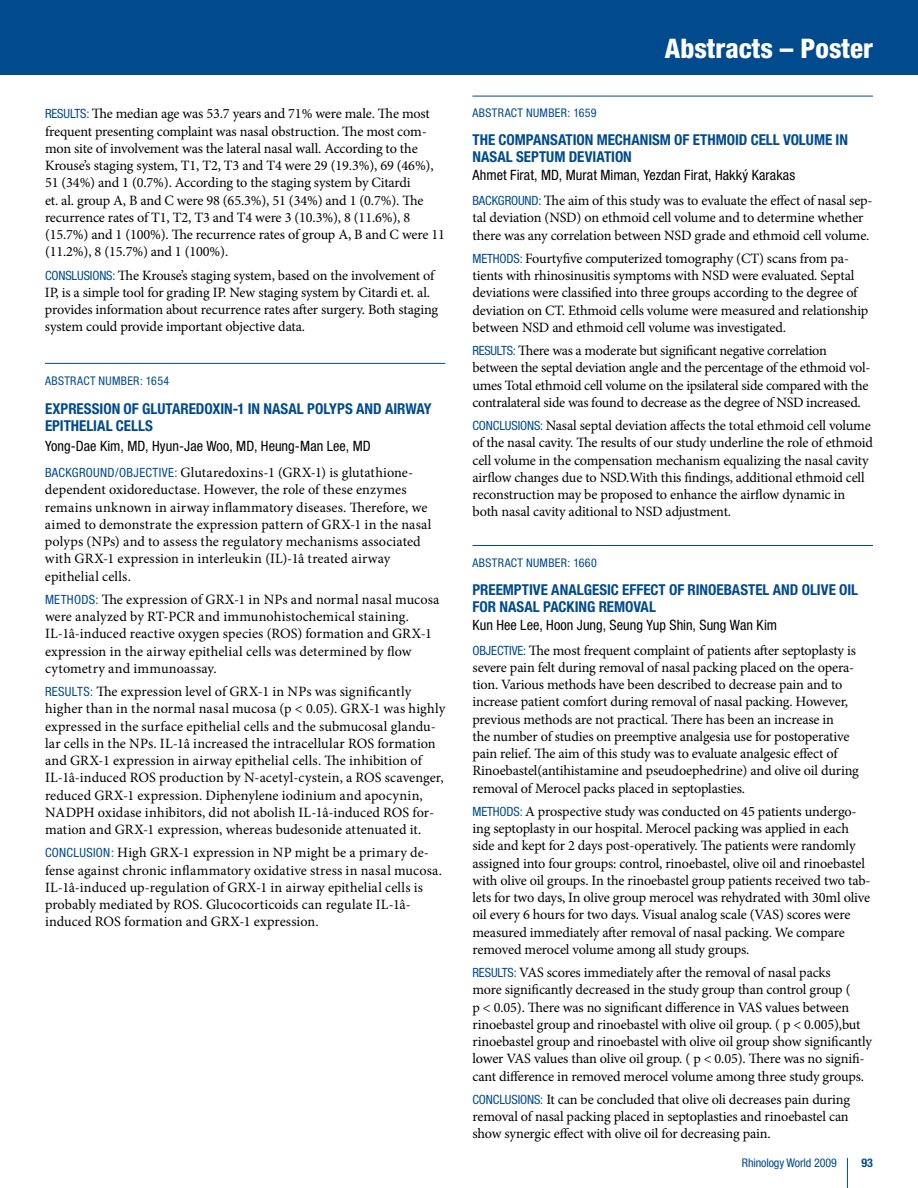
<style>
.page{position:relative;width:918px;height:1188px;background:#fff}
.page>*{position:absolute;margin:0;border:0;box-sizing:border-box;transform-origin:0 0}
.t1{font:800 condensed 27px "Helvetica Neue";color:#fff}
.t2{font:700 condensed 15px/17.2px "Helvetica Neue";color:#004b8d}
.t3{font:14.25px/17.2px "Minion Pro";letter-spacing:-.01em;color:#000}
.t4{font:14.25px/17.2px "Minion Pro";letter-spacing:.01em;color:#000}
.t5{font:condensed 14.25px "Helvetica Neue";letter-spacing:.005em;color:#000}
.t6{font:condensed 12.75px "Helvetica Neue";letter-spacing:-.01em;color:#004b8d}
.t7{font:condensed 12px "Helvetica Neue";letter-spacing:-.01em;color:#004b8d}
.t8{font:700 condensed 12px "Helvetica Neue";color:#004b8d}
.s1{font-family:"Helvetica Neue";font-stretch:condensed;font-size:12.75px;color:#004b8d}
</style>
<div class="page">
<div style="left:0;top:0;width:918px;height:75px;background:#004b8d"></div>
<hr style="left:45px;top:363px;width:401px;height:1px;background:#004b8d">
<hr style="left:472px;top:96px;width:401px;height:1px;background:#004b8d">
<hr style="left:472px;top:545px;width:401px;height:1px;background:#004b8d">
<hr style="left:847px;top:1158px;width:1px;height:30px;background:#004b8d">
<p class="t3" style="left:45px;top:105px;width:401px;text-indent:41px"><span class="s1">:</span> The median age was 53.7 years and 71% were male. The most frequent presenting complaint was nasal obstruction. The most com&shy;mon site of involvement was the lateral nasal wall. According to the Krouse’s staging system, T1, T2, T3 and T4 were 29 (19.3%), 69 (46%), 51 (34%) and 1 (0.7%). According to the staging system by Citardi<br>et. al. group A, B and C were 98 (65.3%), 51 (34%) and 1 (0.7%). The recurrence rates of T1, T2, T3 and T4 were 3 (10.3%), 8 (11.6%), 8 (15.7%) and 1 (100%). The recurrence rates of group A, B and C were 11 (11.2%), 8 (15.7%) and 1 (100%).</p>
<p class="t6" style="left:45px;top:268px;width:14px">CONSLUSIONS</p>
<p class="t6" style="left:45px;top:106px;width:14px">RESULTS</p>
<p class="t3" style="left:45px;top:267px;width:395px;text-indent:68px"><span class="s1">:</span> The Krouse’s staging system, based on the involvement of IP, is a simple tool for grading IP. New staging system by Citardi et. al. provides information about recurrence rates after surgery. Both staging system could provide important objective data.</p>
<p class="t7" style="left:45px;top:374px;width:14px">ABSTRACT</p>
<p class="t7" style="left:99px;top:374px;width:15px">NUMBER</p>
<p class="t7" style="left:140px;top:374px;width:31px">: 1654</p>
<p class="t2" style="left:45px;top:400px;width:388px">EXPRESSION OF GLUTAREDOXIN-1 IN NASAL POLYPS AND AIRWAY<br>EPITHELIAL CELLS</p>
<p class="t5" style="left:45px;top:437px;width:327px">YONG-DAE KIM, MD, HYUN-JAE WOO, MD, HEUNG-MAN LEE, MD</p>
<p class="t6" style="left:45px;top:465px;width:15px">BACKGROUND</p>
<p class="t6" style="left:115px;top:465px;width:19px">/OBJECTIVE</p>
<p class="t4" style="left:45px;top:464px;width:388px;text-indent:130px"><span class="s1">:</span> Glutaredoxins-1 (GRX-1) is glutathione&shy;dependent oxidoreductase. However, the role of these enzymes remains unknown in airway inflammatory diseases. Therefore, we aimed to demonstrate the expression pattern of GRX-1 in the nasal polyps (NPs) and to assess the regulatory mechanisms associated with GRX-1 expression in interleukin (IL)-1â treated airway epithelial cells.</p>
<p class="t6" style="left:45px;top:592px;width:17px">METHODS</p>
<p class="t4" style="left:45px;top:591px;width:396px;text-indent:51px"><span class="s1">:</span> The expression of GRX-1 in NPs and normal nasal mucosa were analyzed by RT-PCR and immunohistochemical staining.<br>IL-1â-induced reactive oxygen species (ROS) formation and GRX-1 expression in the airway epithelial cells was determined by flow cytometry and immunoassay.</p>
<p class="t6" style="left:45px;top:684px;width:15px">RESULTS</p>
<p class="t3" style="left:45px;top:683px;width:402px;text-indent:45px"><span class="s1">:</span> The expression level of GRX-1 in NPs was significantly higher than in the normal nasal mucosa (p &lt; 0.05). GRX-1 was highly expressed in the surface epithelial cells and the submucosal glandu&shy;lar cells in the NPs. IL-1â increased the intracellular ROS formation and GRX-1 expression in airway epithelial cells. The inhibition of IL-1â-induced ROS production by N-acetyl-cystein, a ROS scavenger, reduced GRX-1 expression. Diphenylene iodinium and apocynin, NADPH oxidase inhibitors, did not abolish IL-1â-induced ROS for&shy;mation and GRX-1 expression, whereas budesonide attenuated it.</p>
<p class="t6" style="left:45px;top:845px;width:15px">CONCLUSION</p>
<p class="t4" style="left:45px;top:844px;width:398px;text-indent:66px"><span class="s1">:</span> High GRX-1 expression in NP might be a primary de&shy;fense against chronic inflammatory oxidative stress in nasal mucosa.<br>IL-1â-induced up-regulation of GRX-1 in airway epithelial cells is probably mediated by ROS. Glucocorticoids can regulate IL-1â&shy;induced ROS formation and GRX-1 expression.</p>
<h1 class="t1" style="left:665px;top:32px;width:210px">Abstracts – Poster</h1>
<p class="t7" style="left:472px;top:106px;width:14px">ABSTRACT</p>
<p class="t7" style="left:526px;top:106px;width:15px">NUMBER</p>
<p class="t7" style="left:568px;top:106px;width:31px">: 1659</p>
<p class="t2" style="left:472px;top:131px;width:377px">THE COMPANSATION MECHANISM OF ETHMOID CELL VOLUME IN<br>NASAL SEPTUM DEVIATION</p>
<p class="t5" style="left:472px;top:167px;width:324px">AHMET FIRAT, MD, MURAT MIMAN, YEZDAN FIRAT, HAKKÝ KARAKAS</p>
<p class="t6" style="left:472px;top:193px;width:15px">BACKGROUND</p>
<p class="t3" style="left:473px;top:192px;width:402px;text-indent:66px"><span class="s1">:</span> The aim of this study was to evaluate the effect of nasal sep&shy;tal deviation (NSD) on ethmoid cell volume and to determine whether there was any correlation between NSD grade and ethmoid cell volume.</p>
<p class="t6" style="left:472px;top:251px;width:17px">METHODS</p>
<p class="t3" style="left:473px;top:250px;width:397px;text-indent:47px"><span class="s1">:</span> Fourtyfive computerized tomography (CT) scans from pa&shy;tients with rhinosinusitis symptoms with NSD were evaluated. Septal deviations were classified into three groups according to the degree of deviation on CT. Ethmoid cells volume were measured and relationship between NSD and ethmoid cell volume was investigated.</p>
<p class="t6" style="left:472px;top:343px;width:13px">RESULTS</p>
<p class="t3" style="left:472px;top:342px;width:400px;text-indent:40px"><span class="s1">:</span> There was a moderate but significant negative correlation between the septal deviation angle and the percentage of the ethmoid vol&shy;umes Total ethmoid cell volume on the ipsilateral side compared with the contralateral side was found to decrease as the degree of NSD increased.</p>
<p class="t6" style="left:472px;top:418px;width:14px">CONCLUSIONS</p>
<p class="t3" style="left:472px;top:417px;width:402px;text-indent:68px"><span class="s1">:</span> Nasal septal deviation affects the total ethmoid cell volume of the nasal cavity. The results of our study underline the role of ethmoid cell volume in the compensation mechanism equalizing the nasal cavity airflow changes due to NSD.With this findings, additional ethmoid cell reconstruction may be proposed to enhance the airflow dynamic in both nasal cavity aditional to NSD adjustment.</p>
<p class="t7" style="left:472px;top:556px;width:14px">ABSTRACT</p>
<p class="t7" style="left:526px;top:556px;width:15px">NUMBER</p>
<p class="t7" style="left:568px;top:556px;width:31px">: 1660</p>
<p class="t2" style="left:472px;top:580px;width:387px">PREEMPTIVE ANALGESIC EFFECT OF RINOEBASTEL AND OLIVE OIL<br>FOR NASAL PACKING REMOVAL</p>
<p class="t5" style="left:472px;top:617px;width:306px">KUN HEE LEE, HOON JUNG, SEUNG YUP SHIN, SUNG WAN KIM</p>
<p class="t6" style="left:472px;top:643px;width:14px">OBJECTIVE</p>
<p class="t3" style="left:473px;top:641px;width:388px;text-indent:51px"><span class="s1">:</span> The most frequent complaint of patients after septoplasty is severe pain felt during removal of nasal packing placed on the opera&shy;tion. Various methods have been described to decrease pain and to increase patient comfort during removal of nasal packing. However, previous methods are not practical. There has been an increase in<br>the number of studies on preemptive analgesia use for postoperative pain relief. The aim of this study was to evaluate analgesic effect of Rinoebastel(antihistamine and pseudoephedrine) and olive oil during removal of Merocel packs placed in septoplasties.</p>
<p class="t6" style="left:472px;top:804px;width:17px">METHODS</p>
<p class="t3" style="left:473px;top:803px;width:400px;text-indent:47px"><span class="s1">:</span> A prospective study was conducted on 45 patients undergo&shy;ing septoplasty in our hospital. Merocel packing was applied in each side and kept for 2 days post-operatively. The patients were randomly assigned into four groups: control, rinoebastel, olive oil and rinoebastel with olive oil groups. In the rinoebastel group patients received two tab&shy;lets for two days, In olive group merocel was rehydrated with 30ml olive oil every 6 hours for two days. Visual analog scale (VAS) scores were measured immediately after removal of nasal packing. We compare removed merocel volume among all study groups.</p>
<p class="t6" style="left:472px;top:965px;width:14px">RESULTS</p>
<p class="t3" style="left:473px;top:964px;width:401px;text-indent:41px"><span class="s1">:</span> VAS scores immediately after the removal of nasal packs<br>more significantly decreased in the study group than control group (<br>p &lt; 0.05). There was no significant difference in VAS values between rinoebastel group and rinoebastel with olive oil group. ( p &lt; 0.005),but rinoebastel group and rinoebastel with olive oil group show significantly lower VAS values than olive oil group. ( p &lt; 0.05). There was no signifi&shy;cant difference in removed merocel volume among three study groups.</p>
<p class="t6" style="left:472px;top:1092px;width:14px">CONCLUSIONS</p>
<p class="t3" style="left:472px;top:1091px;width:379px;text-align:justify;text-indent:68px"><span class="s1">:</span> It can be concluded that olive oli decreases pain during removal of nasal packing placed in septoplasties and rinoebastel can show synergic effect with olive oil for decreasing pain.</p>
<p class="t7" style="left:742px;top:1156px;width:96px">RHINOLOGY WORLD 2009</p>
<p class="t8" style="left:862px;top:1155px;width:13px">93</p>
</div>
